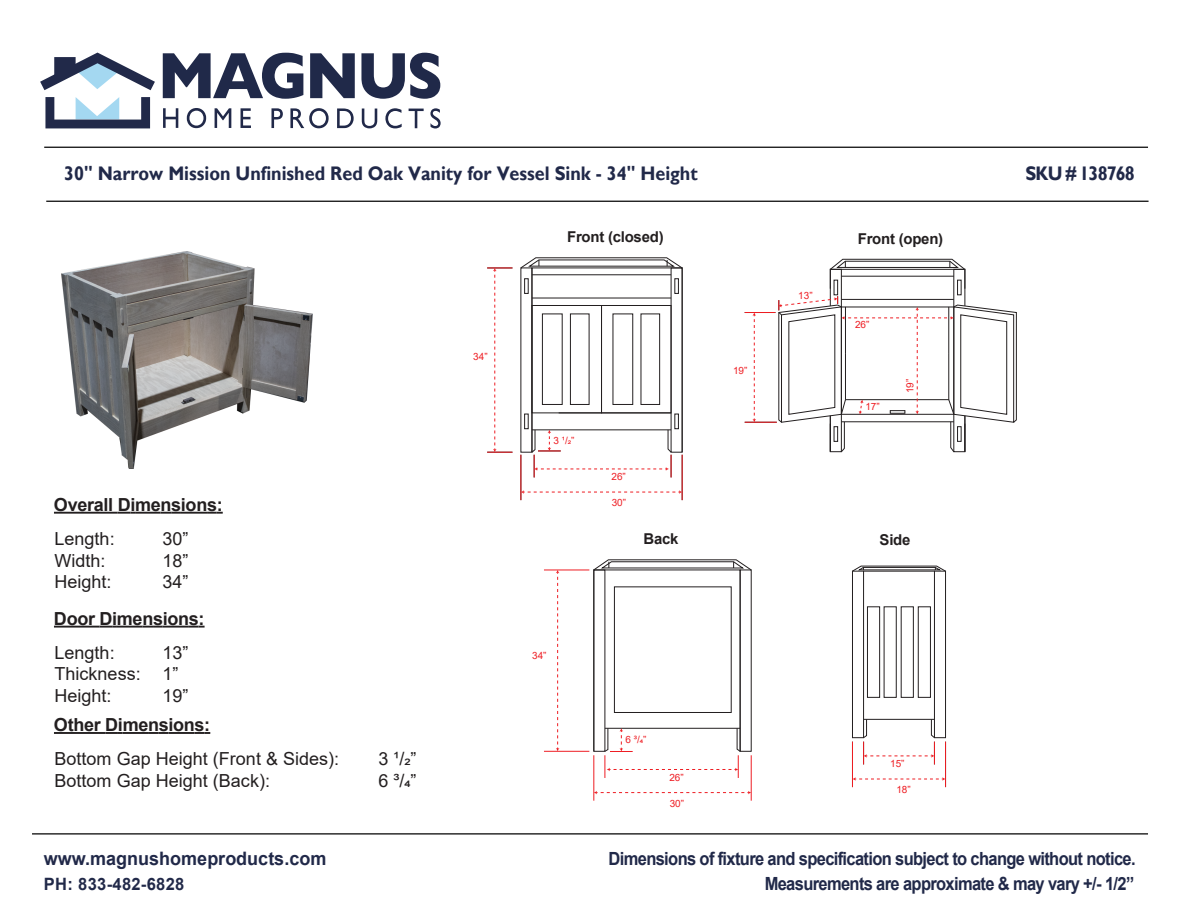
<style>
.page{position:relative;width:1188px;height:918px;background:#fff}
.page>*{position:absolute;margin:0;border:0;box-sizing:border-box;transform-origin:0 0}
.t1{font:700 19.65px "Gill Sans";color:#212949;scale:.92 1}
.t2{font:700 19.65px "Gill Sans";letter-spacing:-.05em;color:#212949;scale:.92 1}
.t3{font:700 18.6px "Arial";color:#212949}
.t4{font:700 18.15px/24.6px "Arial";letter-spacing:-.04em;color:#212949;text-align:right;scale:.91 1}
.t5{font:18px/21.6px "Arial";color:#231f20}
.t6{font:700 18px "Arial";letter-spacing:-.015em;color:#231f20}
.t7{font:700 16.95px "Arial";letter-spacing:.02em;color:#212949}
.t8{font:700 15px "Arial";letter-spacing:-.015em;color:#231f20}
.t9{font:9.9px "Arial";color:#ee1d23}
</style>
<div class="page">
<hr style="left:44px;top:147px;width:1104px;height:1px;background:#252525">
<hr style="left:46px;top:201px;width:1103px;height:1px;background:#252525">
<hr style="left:32px;top:833px;width:1116px;height:2px;background:#252525">
<svg style="left:40px;top:53px;width:115px;height:37px"></svg>
<svg style="left:45px;top:97px;width:105px;height:31px"></svg>
<svg style="left:163px;top:53px;width:140px;height:46px"></svg>
<svg style="left:310px;top:53px;width:45px;height:45px"></svg>
<svg style="left:361px;top:53px;width:79px;height:46px"></svg>
<svg style="left:163px;top:108px;width:15px;height:20px"></svg>
<svg style="left:187px;top:108px;width:19px;height:20px"></svg>
<svg style="left:215px;top:108px;width:16px;height:20px"></svg>
<svg style="left:241px;top:108px;width:10px;height:20px"></svg>
<svg style="left:271px;top:108px;width:12px;height:20px"></svg>
<svg style="left:290px;top:108px;width:39px;height:20px"></svg>
<svg style="left:337px;top:108px;width:17px;height:20px"></svg>
<svg style="left:362px;top:109px;width:15px;height:19px"></svg>
<svg style="left:385px;top:108px;width:17px;height:20px"></svg>
<svg style="left:409px;top:109px;width:15px;height:19px"></svg>
<svg style="left:430px;top:108px;width:11px;height:21px"></svg>
<hr style="left:54px;top:512px;width:64px;height:2px;background:#231f20">
<svg style="left:118px;top:512px;width:17px;height:2px"></svg>
<hr style="left:135px;top:512px;width:26px;height:2px;background:#231f20">
<svg style="left:161px;top:512px;width:20px;height:2px"></svg>
<hr style="left:181px;top:512px;width:26px;height:2px;background:#231f20">
<svg style="left:207px;top:512px;width:16px;height:2px"></svg>
<hr style="left:54px;top:626px;width:46px;height:2px;background:#231f20">
<svg style="left:100px;top:626px;width:17px;height:2px"></svg>
<hr style="left:117px;top:626px;width:25px;height:2px;background:#231f20">
<svg style="left:142px;top:626px;width:21px;height:2px"></svg>
<hr style="left:163px;top:626px;width:26px;height:2px;background:#231f20">
<svg style="left:189px;top:626px;width:16px;height:2px"></svg>
<hr style="left:54px;top:732px;width:51px;height:2px;background:#231f20">
<svg style="left:105px;top:732px;width:18px;height:2px"></svg>
<hr style="left:123px;top:732px;width:25px;height:2px;background:#231f20">
<svg style="left:148px;top:732px;width:20px;height:2px"></svg>
<hr style="left:168px;top:732px;width:27px;height:2px;background:#231f20">
<svg style="left:195px;top:732px;width:15px;height:2px"></svg>
<hr style="left:521px;top:455px;width:1px;height:45px;background:#ee1d23">
<hr style="left:682px;top:455px;width:1px;height:45px;background:#ee1d23">
<svg style="left:487px;top:268px;width:25px;height:185px"></svg>
<svg style="left:521px;top:490px;width:161px;height:4px"></svg>
<hr style="left:745px;top:312px;width:30px;height:1px;background:#ee1d23">
<hr style="left:745px;top:422px;width:32px;height:1px;background:#ee1d23">
<svg style="left:753px;top:313px;width:3px;height:109px"></svg>
<div style="left:852px;top:571px;width:12px;height:167px;border:1px solid #231f20"></div>
<div style="left:934px;top:571px;width:12px;height:167px;border:1px solid #231f20"></div>
<div style="left:867px;top:606px;width:13px;height:92px;border:1px solid #231f20"></div>
<div style="left:884px;top:606px;width:13px;height:92px;border:1px solid #231f20"></div>
<div style="left:901px;top:606px;width:13px;height:92px;border:1px solid #231f20"></div>
<div style="left:918px;top:606px;width:13px;height:92px;border:1px solid #231f20"></div>
<hr style="left:544px;top:570px;width:45px;height:1px;background:#ee1d23">
<hr style="left:544px;top:751px;width:45px;height:1px;background:#ee1d23">
<hr style="left:593px;top:755px;width:1px;height:46px;background:#ee1d23">
<hr style="left:751px;top:755px;width:1px;height:46px;background:#ee1d23">
<svg style="left:556px;top:570px;width:3px;height:181px"></svg>
<svg style="left:594px;top:791px;width:157px;height:3px"></svg>
<hr style="left:852px;top:742px;width:1px;height:45px;background:#ee1d23">
<hr style="left:945px;top:742px;width:1px;height:45px;background:#ee1d23">
<svg style="left:853px;top:777px;width:92px;height:4px"></svg>
<svg style="left:863px;top:719px;width:73px;height:45px"></svg>
<svg style="left:520px;top:257px;width:163px;height:220px"></svg>
<svg style="left:593px;top:559px;width:159px;height:219px"></svg>
<svg style="left:852px;top:565px;width:94px;height:7px"></svg>
<svg style="left:778px;top:259px;width:239px;height:194px"></svg>
<img style="left:61px;top:251px;width:251px;height:218px">
<p class="t1" style="left:64px;top:162px;width:690px">30" Narrow Mission Unfinished Red Oak Vanity for Vessel Sink - 34" Height</p>
<p class="t2" style="left:1026px;top:162px;width:120px">SKU # 138768</p>
<p class="t6" style="left:54px;top:492px;width:170px">Overall Dimensions:</p>
<p class="t5" style="left:55px;top:528px;width:62px">Length:</p>
<p class="t5" style="left:163px;top:528px;width:28px">30”</p>
<p class="t5" style="left:55px;top:549px;width:53px">Width:</p>
<p class="t5" style="left:163px;top:549px;width:28px">18”</p>
<p class="t5" style="left:55px;top:571px;width:59px">Height:</p>
<p class="t5" style="left:163px;top:571px;width:28px">34”</p>
<p class="t6" style="left:54px;top:606px;width:152px">Door Dimensions:</p>
<p class="t5" style="left:55px;top:642px;width:62px">Length:</p>
<p class="t5" style="left:55px;top:642px;width:136px;text-indent:108px">13”<br>Thickness: 1”<br>Height:</p>
<p class="t5" style="left:163px;top:685px;width:28px">19”</p>
<p class="t6" style="left:54px;top:712px;width:158px">Other Dimensions:</p>
<p class="t5" style="left:55px;top:748px;width:286px">Bottom Gap Height (Front &amp; Sides):</p>
<p class="t5" style="left:379px;top:748px;width:40px">3 ¹/2”</p>
<p class="t5" style="left:55px;top:770px;width:217px">Bottom Gap Height (Back):</p>
<p class="t5" style="left:379px;top:770px;width:40px">6 ³/4”</p>
<p class="t3" style="left:44px;top:846px;width:284px">www.magnushomeproducts.com</p>
<p class="t7" style="left:44px;top:872px;width:142px">PH: 833-482-6828</p>
<p class="t9" style="left:473px;top:350px;width:16px">34”</p>
<p class="t8" style="left:567px;top:226px;width:98px">Front (closed)</p>
<p class="t9" style="left:554px;top:434px;width:23px">3 ¹/2”</p>
<p class="t9" style="left:611px;top:470px;width:16px">26”</p>
<p class="t9" style="left:612px;top:496px;width:16px">30”</p>
<p class="t9" style="left:733px;top:364px;width:16px">19”</p>
<p class="t9" style="left:798px;top:288px;width:16px">13”</p>
<p class="t8" style="left:858px;top:228px;width:87px">Front (open)</p>
<p class="t9" style="left:855px;top:318px;width:16px">26”</p>
<p class="t9" style="left:865px;top:400px;width:16px">17”</p>
<p class="t9" style="left:903px;top:393px;width:16px;rotate:-90deg">19”</p>
<p class="t9" style="left:532px;top:649px;width:16px">34”</p>
<p class="t8" style="left:644px;top:528px;width:37px">Back</p>
<p class="t8" style="left:880px;top:529px;width:32px">Side</p>
<p class="t9" style="left:626px;top:733px;width:23px">6 ³/4”</p>
<p class="t9" style="left:669px;top:771px;width:16px">26”</p>
<p class="t9" style="left:670px;top:796px;width:16px">30”</p>
<p class="t9" style="left:890px;top:757px;width:16px">15”</p>
<p class="t9" style="left:896px;top:783px;width:16px">18”</p>
<p class="t4" style="left:609px;top:847px;width:581px">Dimensions of fixture and specification subject to change without notice.<br>Measurements are approximate &amp; may vary +/- 1/2”</p>
</div>
